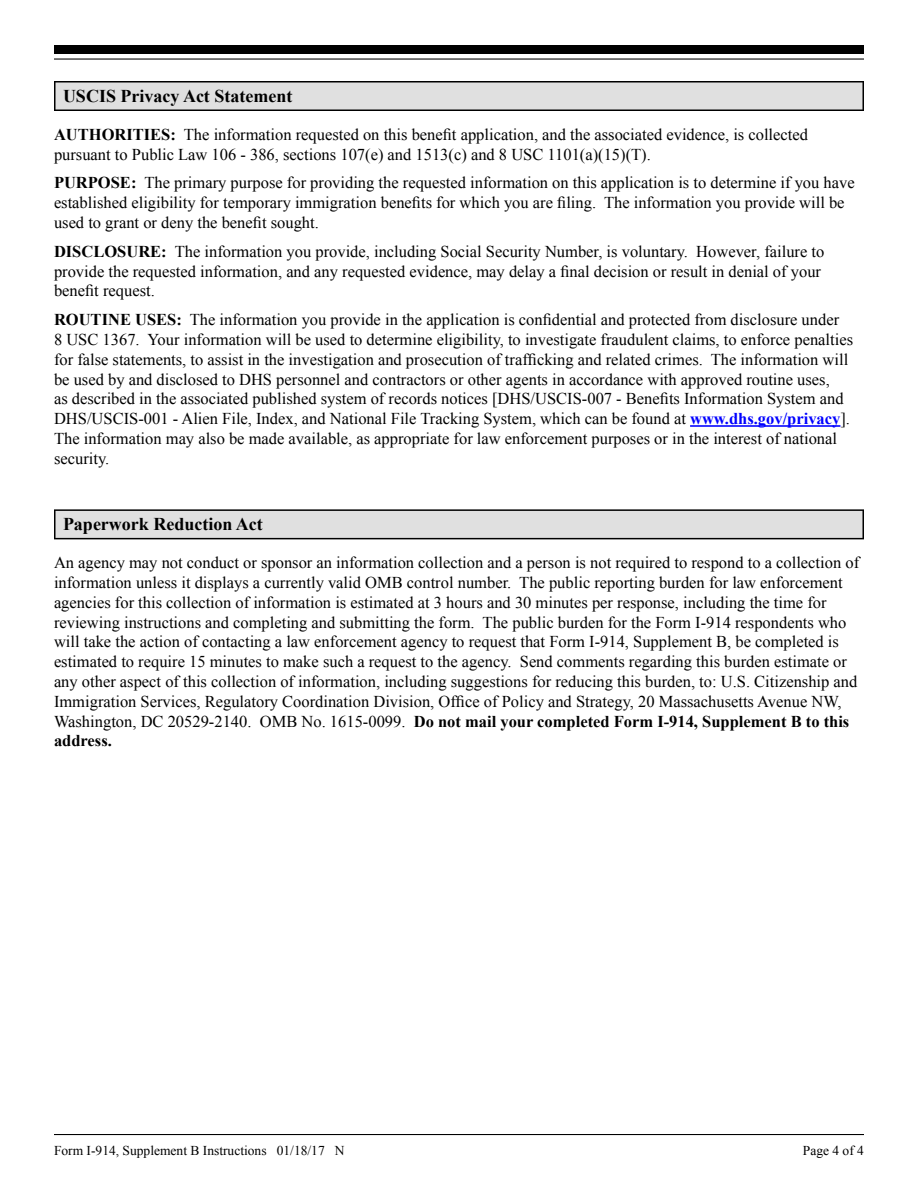
<style>
.page{position:relative;width:918px;height:1188px;background:#fff}
.page>*{position:absolute;margin:0;border:0;box-sizing:border-box;transform-origin:0 0}
.t1{font:700 18px "Times New Roman";color:#000}
.t2{font:16.5px/19.8px "Times New Roman";color:#000}
.t3{font:13.5px "Times New Roman";color:#000}
.s1{font-weight:700}
.s2{font-weight:700;color:#00f}
</style>
<div class="page">
<hr style="left:54px;top:1134px;width:810px;height:1px;background:#000">
<div style="left:54px;top:45px;width:810px;height:9px;background:#000"></div>
<hr style="left:54px;top:58px;width:810px;height:2px;background:#000">
<div style="left:54px;top:81px;width:810px;height:30px;background:#000"></div>
<div style="left:56px;top:82px;width:806px;height:28px;background:#e0e0e0"></div>
<hr style="left:690px;top:425px;width:150px;height:2px;background:#00f">
<div style="left:54px;top:509px;width:810px;height:30px;background:linear-gradient(to bottom,#727272,#6d6d6d)"></div>
<div style="left:56px;top:511px;width:806px;height:27px;background:#e0e0e0"></div>
<p class="t1" style="left:63px;top:84px;width:231px">USCIS Privacy Act Statement</p>
<p class="t2" style="left:54px;top:124px;width:756px"><span class="s1">AUTHORITIES:</span> The information requested on this benefit application, and the associated evidence, is collected pursuant to Public Law 106 - 386, sections 107(e) and 1513(c) and 8 USC 1101(a)(15)(T).</p>
<p class="t2" style="left:54px;top:173px;width:802px"><span class="s1">PURPOSE:</span> The primary purpose for providing the requested information on this application is to determine if you have established eligibility for temporary immigration benefits for which you are filing. The information you provide will be used to grant or deny the benefit sought.</p>
<p class="t2" style="left:54px;top:241px;width:772px"><span class="s1">DISCLOSURE:</span> The information you provide, including Social Security Number, is voluntary. However, failure to provide the requested information, and any requested evidence, may delay a final decision or result in denial of your benefit request.</p>
<p class="t2" style="left:54px;top:310px;width:801px"><span class="s1">ROUTINE USES:</span> The information you provide in the application is confidential and protected from disclosure under<br>8 USC 1367. Your information will be used to determine eligibility, to investigate fraudulent claims, to enforce penalties for false statements, to assist in the investigation and prosecution of trafficking and related crimes. The information will be used by and disclosed to DHS personnel and contractors or other agents in accordance with approved routine uses,<br>as described in the associated published system of records notices [DHS/USCIS-007 - Benefits Information System and DHS/USCIS-001 - Alien File, Index, and National File Tracking System, which can be found at <span class="s2">www.dhs.gov/privacy</span>].<br>The information may also be made available, as appropriate for law enforcement purposes or in the interest of national security.</p>
<p class="t1" style="left:63px;top:512px;width:201px">Paperwork Reduction Act</p>
<p class="t2" style="left:54px;top:553px;width:807px">An agency may not conduct or sponsor an information collection and a person is not required to respond to a collection of information unless it displays a currently valid OMB control number. The public reporting burden for law enforcement agencies for this collection of information is estimated at 3 hours and 30 minutes per response, including the time for reviewing instructions and completing and submitting the form. The public burden for the Form I-914 respondents who will take the action of contacting a law enforcement agency to request that Form I-914, Supplement B, be completed is estimated to require 15 minutes to make such a request to the agency. Send comments regarding this burden estimate or any other aspect of this collection of information, including suggestions for reducing this burden, to: U.S. Citizenship and Immigration Services, Regulatory Coordination Division, Office of Policy and Strategy, 20 Massachusetts Avenue NW, Washington, DC 20529-2140. OMB No. 1615-0099. <span class="s1">Do not mail your completed Form I-914, Supplement B to this address.</span></p>
<p class="t3" style="left:54px;top:1141px;width:292px">Form I-914, Supplement B Instructions 01/18/17 N</p>
<p class="t3" style="left:803px;top:1141px;width:63px">Page 4 of 4</p>
</div>
